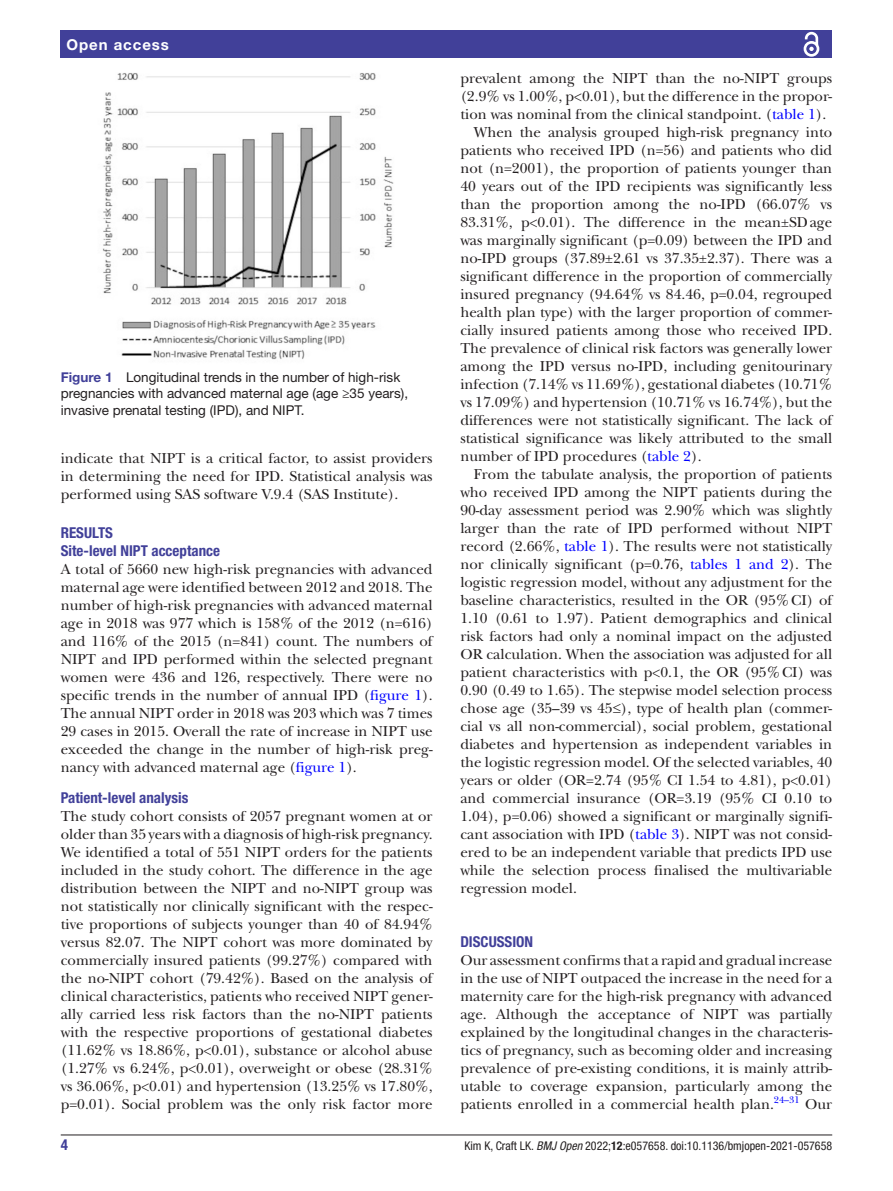
<style>
.page{position:relative;width:893px;height:1191px;background:#fff}
.page>*{position:absolute;margin:0;border:0;box-sizing:border-box;transform-origin:0 0}
.t1{font:15px/18px "New Baskerville";color:#231f20;text-align:justify}
.t2{font:700 condensed 15px/18px "Helvetica Neue LT Std";color:#414099}
.t3{font:700 15px "Helvetica Neue LT Std";letter-spacing:.065em;color:#fff}
.t4{font:13.5px/16.2px "Helvetica Neue LT Std";color:#231f20}
.t5{font:condensed 12px "Helvetica Neue LT Std";color:#231f20}
.t6{font:9.9px "New Baskerville";color:#00f}
.s1{font-weight:700;color:#414099}
.s2{color:#00f}
.s3{font-style:italic}
.s4{font-weight:700}
</style>
<div class="page">
<hr style="left:61px;top:1134px;width:771px;height:1px;background:#231f20">
<div style="left:61px;top:31px;width:771px;height:27px;background:#414099"></div>
<svg style="left:803px;top:31px;width:17px;height:26px"></svg>
<img style="left:102px;top:73px;width:292px;height:287px">
<p class="t3" style="left:66px;top:35px;width:104px">Open access</p>
<p class="t4" style="left:61px;top:369px;width:349px"><span class="s1">Figure 1</span> Longitudinal trends in the number of high-risk pregnancies with advanced maternal age (age ≥35 years), invasive prenatal testing (IPD), and NIPT.</p>
<p class="t1" style="left:61px;top:449px;width:373px">indicate that NIPT is a critical factor, to assist providers in determining the need for IPD. Statistical analysis was performed using SAS software V.9.4 (SAS Institute).</p>
<p class="t2" style="left:61px;top:523px;width:161px">RESULTS<br>Site-level NIPT acceptance</p>
<p class="t1" style="left:61px;top:560px;width:373px">A total of 5660 new high-risk pregnancies with advanced maternal age were identified between 2012 and 2018. The number of high-risk pregnancies with advanced maternal age in 2018 was 977 which is 158% of the 2012 (n=616) and 116% of the 2015 (n=841) count. The numbers of NIPT and IPD performed within the selected pregnant women were 436 and 126, respectively. There were no specific trends in the number of annual IPD (<span class="s2">figure 1</span>).<br>The annual NIPT order in 2018 was 203 which was 7 times 29 cases in 2015. Overall the rate of increase in NIPT use exceeded the change in the number of high-risk preg&shy;nancy with advanced maternal age (<span class="s2">figure 1</span>).</p>
<p class="t2" style="left:61px;top:788px;width:129px">Patient-level analysis</p>
<p class="t1" style="left:61px;top:807px;width:373px">The study cohort consists of 2057 pregnant women at or older than 35 years with a diagnosis of high-risk pregnancy.<br>We identified a total of 551 NIPT orders for the patients included in the study cohort. The difference in the age distribution between the NIPT and no-NIPT group was not statistically nor clinically significant with the respec&shy;tive proportions of subjects younger than 40 of 84.94% versus 82.07. The NIPT cohort was more dominated by commercially insured patients (99.27%) compared with the no-NIPT cohort (79.42%). Based on the analysis of clinical characteristics, patients who received NIPT gener&shy;ally carried less risk factors than the no-NIPT patients with the respective proportions of gestational diabetes (11.62% vs 18.86%, p&lt;0.01), substance or alcohol abuse (1.27% vs 6.24%, p&lt;0.01), overweight or obese (28.31% vs 36.06%, p&lt;0.01) and hypertension (13.25% vs 17.80%, p=0.01). Social problem was the only risk factor more</p>
<p class="t1" style="left:460px;top:69px;width:373px">prevalent among the NIPT than the no-NIPT groups</p>
<p class="t1" style="left:460px;top:87px;width:373px">(2.9% vs 1.00%, p&lt;0.01), but the difference in the propor-</p>
<p class="t1" style="left:460px;top:105px;width:367px">tion was nominal from the clinical standpoint. (<span class="s2">table 1</span>).</p>
<p class="t1" style="left:474px;top:123px;width:360px">When the analysis grouped high-risk pregnancy into</p>
<p class="t1" style="left:460px;top:141px;width:373px">patients who received IPD (n=56) and patients who did</p>
<p class="t1" style="left:460px;top:159px;width:373px">not (n=2001), the proportion of patients younger than</p>
<p class="t1" style="left:460px;top:177px;width:373px">40 years out of the IPD recipients was significantly less</p>
<p class="t1" style="left:460px;top:195px;width:373px">than the proportion among the no-IPD (66.07% vs</p>
<p class="t1" style="left:460px;top:213px;width:373px">83.31%, p&lt;0.01). The difference in the mean±SDage</p>
<p class="t1" style="left:460px;top:231px;width:373px">was marginally significant (p=0.09) between the IPD and</p>
<p class="t1" style="left:460px;top:249px;width:373px">no-IPD groups (37.89±2.61 vs 37.35±2.37). There was a</p>
<p class="t1" style="left:460px;top:267px;width:373px">significant difference in the proportion of commercially</p>
<p class="t1" style="left:460px;top:285px;width:373px">insured pregnancy (94.64% vs 84.46, p=0.04, regrouped</p>
<p class="t1" style="left:460px;top:303px;width:373px">health plan type) with the larger proportion of commer-</p>
<p class="t1" style="left:460px;top:321px;width:373px">cially insured patients among those who received IPD.</p>
<p class="t1" style="left:460px;top:339px;width:373px">The prevalence of clinical risk factors was generally lower</p>
<p class="t1" style="left:460px;top:357px;width:373px">among the IPD versus no-IPD, including genitourinary</p>
<p class="t1" style="left:460px;top:375px;width:373px">infection (7.14% vs 11.69%), gestational diabetes (10.71%</p>
<p class="t1" style="left:460px;top:393px;width:373px">vs 17.09%) and hypertension (10.71% vs 16.74%), but the</p>
<p class="t1" style="left:460px;top:411px;width:373px">differences were not statistically significant. The lack of</p>
<p class="t1" style="left:460px;top:429px;width:373px">statistical significance was likely attributed to the small</p>
<p class="t1" style="left:460px;top:447px;width:243px">number of IPD procedures (<span class="s2">table 2</span>).</p>
<p class="t1" style="left:474px;top:465px;width:360px">From the tabulate analysis, the proportion of patients</p>
<p class="t1" style="left:460px;top:483px;width:373px">who received IPD among the NIPT patients during the</p>
<p class="t1" style="left:460px;top:501px;width:373px">90-day assessment period was 2.90% which was slightly</p>
<p class="t1" style="left:460px;top:519px;width:373px">larger than the rate of IPD performed without NIPT</p>
<p class="t1" style="left:460px;top:537px;width:373px">record (2.66%, <span class="s2">table 1</span>). The results were not statistically</p>
<p class="t1" style="left:460px;top:555px;width:373px">nor clinically significant (p=0.76, <span class="s2">tables 1 and 2</span>). The</p>
<p class="t1" style="left:460px;top:573px;width:373px">logistic regression model, without any adjustment for the</p>
<p class="t1" style="left:460px;top:591px;width:373px">baseline characteristics, resulted in the OR (95%CI) of</p>
<p class="t1" style="left:460px;top:609px;width:373px">1.10 (0.61 to 1.97). Patient demographics and clinical</p>
<p class="t1" style="left:460px;top:627px;width:373px">risk factors had only a nominal impact on the adjusted</p>
<p class="t1" style="left:460px;top:645px;width:373px">OR calculation. When the association was adjusted for all</p>
<p class="t1" style="left:460px;top:663px;width:373px">patient characteristics with p&lt;0.1, the OR (95%CI) was</p>
<p class="t1" style="left:460px;top:681px;width:373px">0.90 (0.49 to 1.65). The stepwise model selection process</p>
<p class="t1" style="left:460px;top:699px;width:373px">chose age (35–39 vs 45≤), type of health plan (commer-</p>
<p class="t1" style="left:460px;top:717px;width:373px">cial vs all non-commercial), social problem, gestational</p>
<p class="t1" style="left:460px;top:735px;width:373px">diabetes and hypertension as independent variables in</p>
<p class="t1" style="left:460px;top:753px;width:373px">the logistic regression model. Of the selected variables, 40</p>
<p class="t1" style="left:460px;top:771px;width:373px">years or older (OR=2.74 (95% CI 1.54 to 4.81), p&lt;0.01)</p>
<p class="t1" style="left:460px;top:789px;width:373px">and commercial insurance (OR=3.19 (95% CI 0.10 to</p>
<p class="t1" style="left:460px;top:807px;width:373px">1.04), p=0.06) showed a significant or marginally signifi-</p>
<p class="t1" style="left:460px;top:825px;width:373px">cant association with IPD (<span class="s2">table 3</span>). NIPT was not consid-</p>
<p class="t1" style="left:460px;top:843px;width:373px">ered to be an independent variable that predicts IPD use</p>
<p class="t1" style="left:460px;top:861px;width:373px">while the selection process finalised the multivariable</p>
<p class="t1" style="left:460px;top:879px;width:118px">regression model.</p>
<p class="t2" style="left:460px;top:932px;width:74px">DISCUSSION</p>
<p class="t1" style="left:460px;top:951px;width:373px">Our assessment confirms that a rapid and gradual increase in the use of NIPT outpaced the increase in the need for a maternity care for the high-risk pregnancy with advanced age. Although the acceptance of NIPT was partially explained by the longitudinal changes in the characteris&shy;tics of pregnancy, such as becoming older and increasing prevalence of pre-existing conditions, it is mainly attrib&shy;utable to coverage expansion, particularly among the patients enrolled in a commercial health plan.</p>
<p class="t6" style="left:774px;top:1093px;width:27px">24–31</p>
<p class="t1" style="left:805px;top:1095px;width:28px">Our</p>
<p class="t2" style="left:61px;top:1135px;width:9px">4</p>
<p class="t5" style="left:464px;top:1138px;width:369px">Kim K, Craft LK. <span class="s3">BMJ Open</span> 2022;<span class="s4">12</span>:e057658. doi:10.1136/bmjopen-2021-057658</p>
</div>
